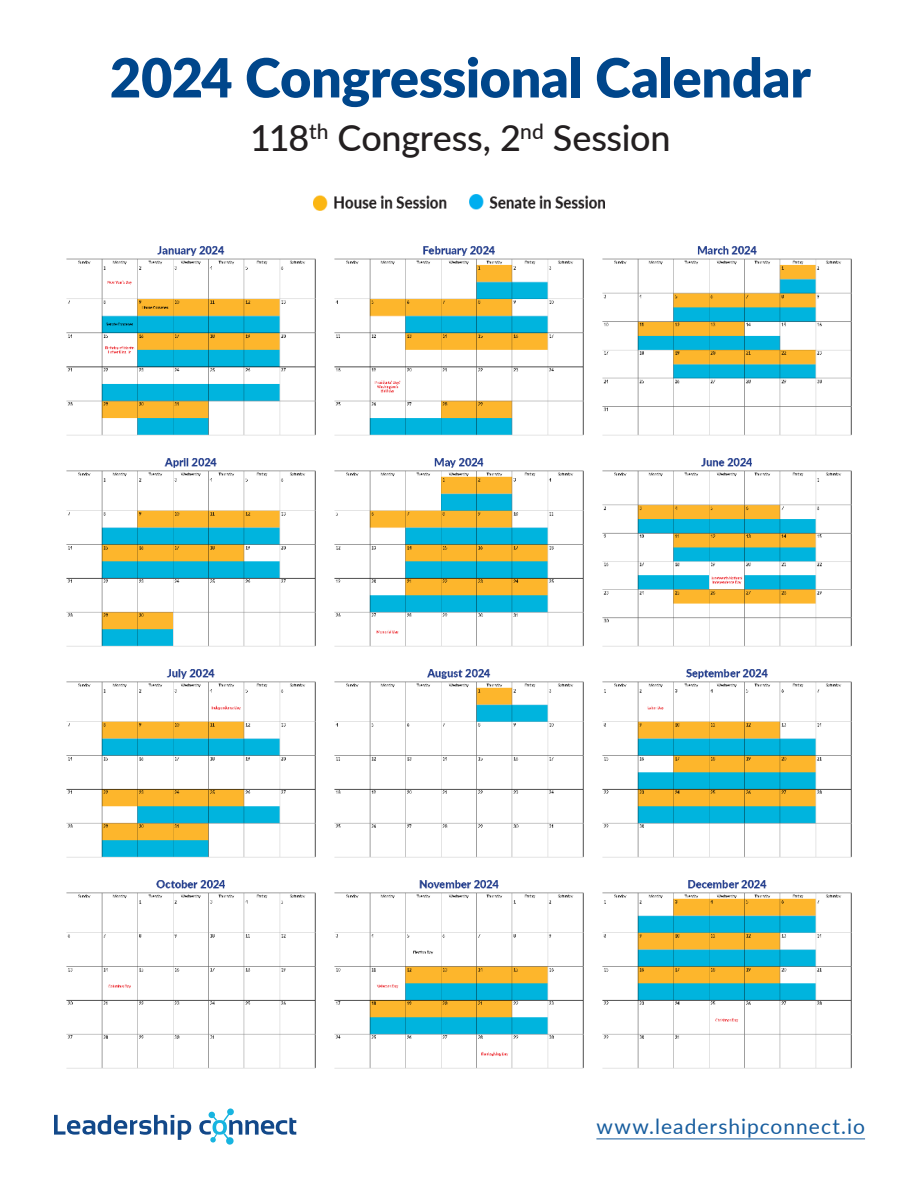
<style>
.page{position:relative;width:918px;height:1188px;background:#fff}
.page>*{position:absolute;margin:0;border:0;box-sizing:border-box;transform-origin:0 0}
.t1{font:900 54px "Lato";letter-spacing:-.005em;color:#00468b}
.t2{font:500 36px "Lato";letter-spacing:-.01em;color:#231f20}
.t3{font:21px "Lato";letter-spacing:.05em;color:#175d9e}
</style>
<div class="page">
<svg style="left:54px;top:1115px;width:137px;height:25px"></svg>
<svg style="left:199px;top:1108px;width:97px;height:37px"></svg>
<hr style="left:596px;top:1138px;width:269px;height:1px;background:#175d9e">
<img style="left:313px;top:195px;width:292px;height:16px">
<img style="left:66px;top:246px;width:250px;height:823px">
<img style="left:334px;top:246px;width:250px;height:823px">
<img style="left:602px;top:246px;width:250px;height:823px">
<p class="t1" style="left:110px;top:57px;width:703px">2024 Congressional Calendar</p>
<p class="t2" style="left:250px;top:125px;width:422px">118<sup>th</sup> Congress, 2<sup>nd</sup> Session</p>
<p class="t3" style="left:596px;top:1119px;width:270px">www.leadershipconnect.io</p>
</div>
